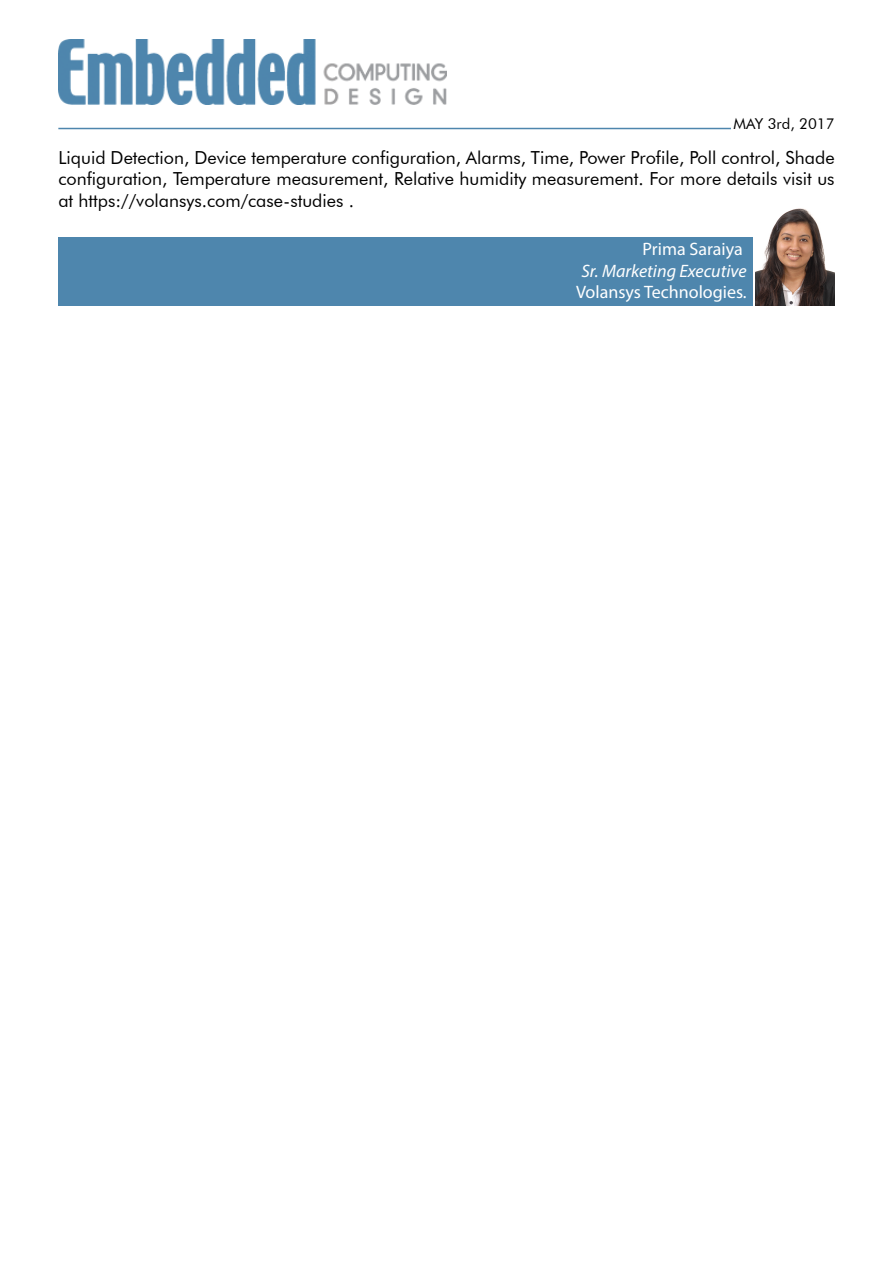
<style>
.page{position:relative;width:893px;height:1263px;background:#fff}
.page>*{position:absolute;margin:0;border:0;box-sizing:border-box;transform-origin:0 0}
.t1{font:18px/21.6px "Futura BT";color:#000;text-align:justify}
.t2{font:18px "Myriad Pro";color:#fff}
.t3{font:italic 18px "Myriad Pro";color:#fff}
.t4{font:15px "Futura BT";color:#000}
</style>
<div class="page">
<hr style="left:58px;top:128px;width:673px;height:1px;background:#4e86ad">
<img style="left:58px;top:39px;width:388px;height:66px">
<div style="left:58px;top:237px;width:695px;height:69px;background:#4e86ad"></div>
<img style="left:756px;top:208px;width:79px;height:98px">
<p class="t4" style="left:734px;top:114px;width:103px">MAY 3rd, 2017</p>
<p class="t1" style="left:58px;top:146px;width:778px">Liquid Detection, Device temperature configuration, Alarms, Time, Power Profile, Poll control, Shade configuration, Temperature measurement, Relative humidity measurement. For more details visit us at https://volansys.com/case-studies .</p>
<p class="t2" style="left:642px;top:238px;width:102px">Prima Saraiya</p>
<p class="t3" style="left:581px;top:259px;width:167px">Sr. Marketing Executive</p>
<p class="t2" style="left:576px;top:281px;width:172px">Volansys Technologies.</p>
</div>
